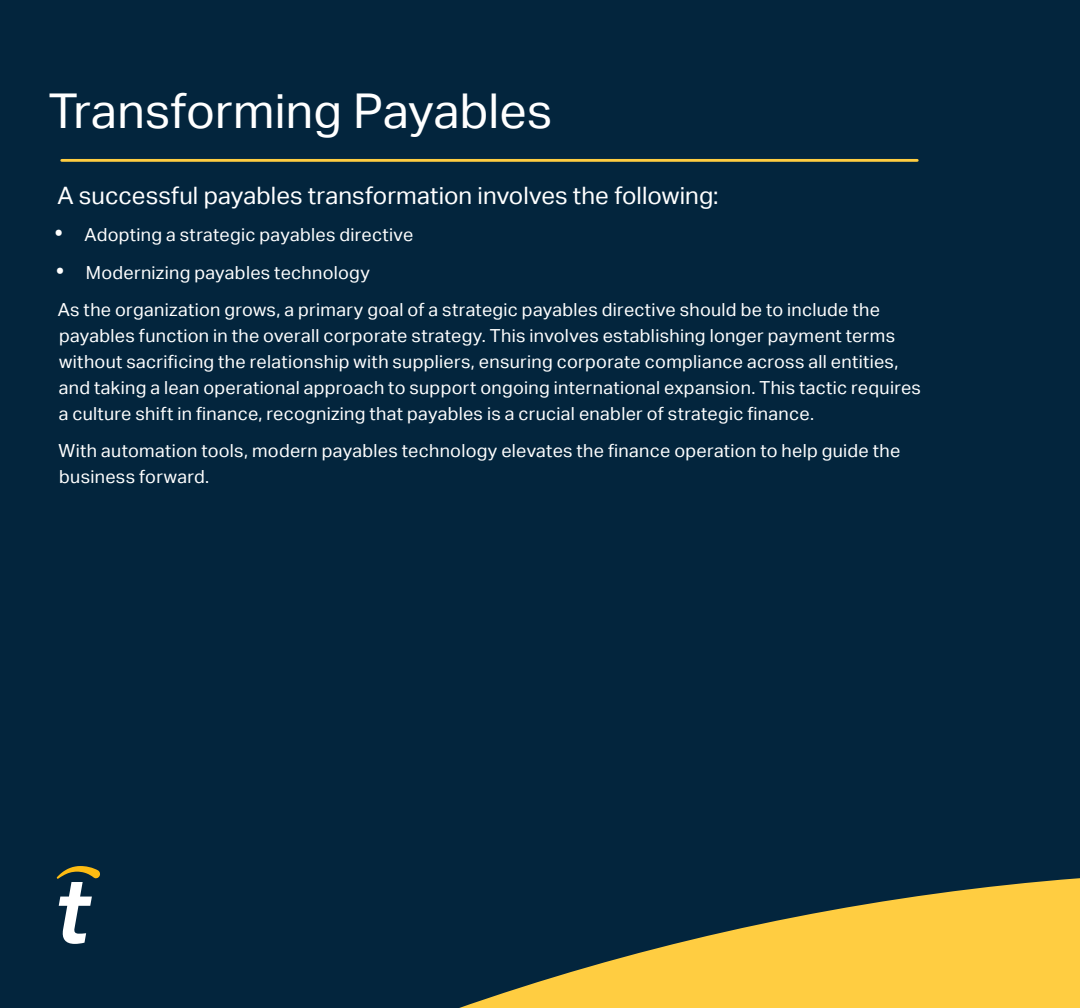
<style>
.page{position:relative;width:1080px;height:1008px;background:#03253d}
.page>*{position:absolute;margin:0;border:0;box-sizing:border-box;transform-origin:0 0}
.t1{font:48px "Aktiv Grotesk";letter-spacing:.005em;color:#fff}
.t2{font:24px "Aktiv Grotesk";letter-spacing:.005em;color:#fff}
.t3{font:18px/26px "Aktiv Grotesk";letter-spacing:.015em;color:#fff}
.s1{font-size:22px}
</style>
<div class="page">
<svg style="left:56px;top:877px;width:1024px;height:131px"></svg>
<svg style="left:57px;top:866px;width:43px;height:78px"></svg>
<hr style="left:62px;top:159px;width:855px;height:3px;background:#ffcd41">
<p class="t1" style="left:49px;top:83px;width:505px">Transforming Payables</p>
<p class="t2" style="left:57px;top:182px;width:663px">A successful payables transformation involves the following:</p>
<p class="t3" style="left:55px;top:222px;width:360px"><span class="s1">•</span> Adopting a strategic payables directive</p>
<p class="t3" style="left:56px;top:260px;width:315px"><span class="s1">•</span> Modernizing payables technology</p>
<p class="t3" style="left:58px;top:297px;width:865px">As the organization grows, a primary goal of a strategic payables directive should be to include the payables function in the overall corporate strategy. This involves establishing longer payment terms without sacrificing the relationship with suppliers, ensuring corporate compliance across all entities, and taking a lean operational approach to support ongoing international expansion. This tactic requires a culture shift in finance, recognizing that payables is a crucial enabler of strategic finance.</p>
<p class="t3" style="left:59px;top:438px;width:843px">With automation tools, modern payables technology elevates the finance operation to help guide the business forward.</p>
</div>
